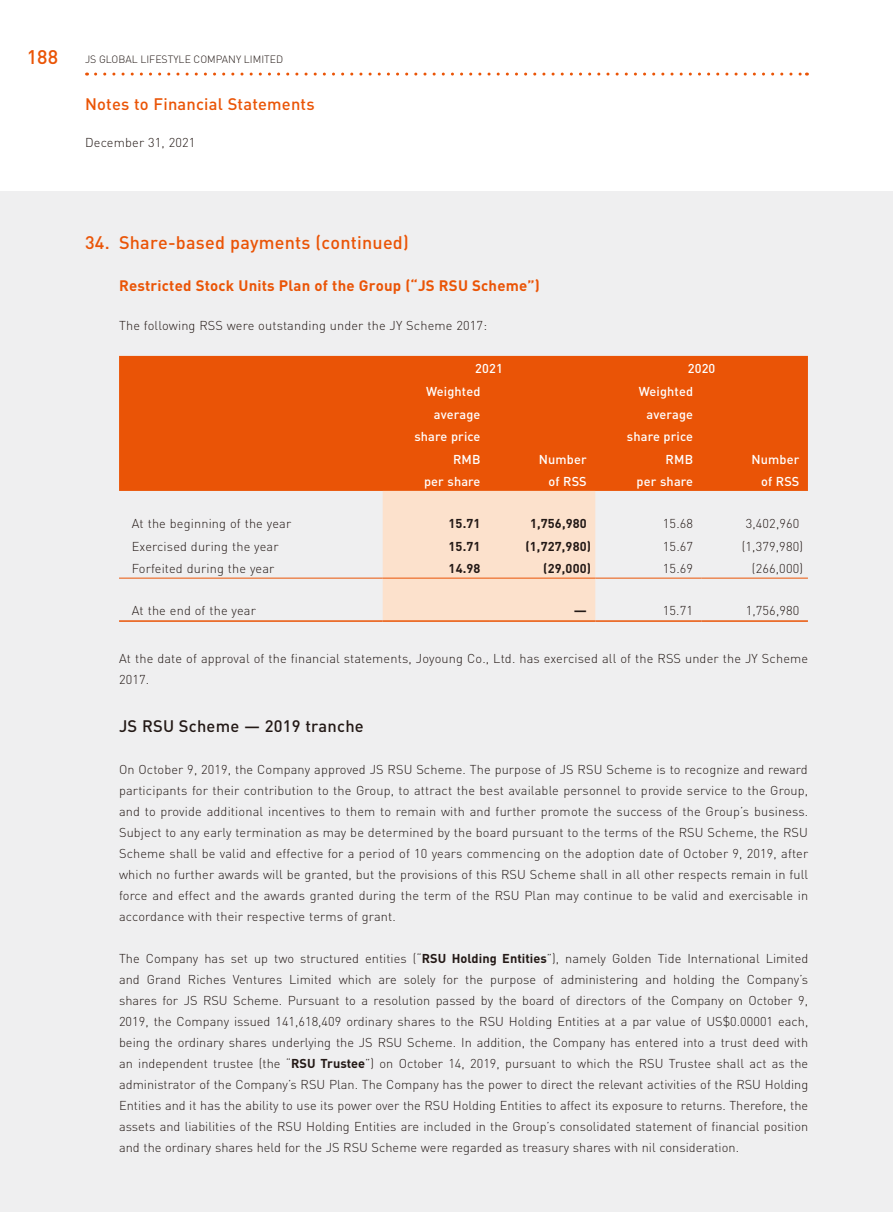
<style>
.page{position:relative;width:893px;height:1212px;background:#fff}
.page>*{position:absolute;margin:0;border:0;box-sizing:border-box;transform-origin:0 0}
.t1{font:500 19.5px "DIN";color:#ea5406}
.t2{font:500 18px "DIN";letter-spacing:.01em;color:#ea5406}
.t3{font:500 16.5px "DIN";letter-spacing:.01em;color:#ea5406}
.t4{font:500 16.5px "DIN";letter-spacing:.01em;color:#231916}
.t5{font:700 15px "DIN";letter-spacing:.01em;color:#ea5406}
.t6{font:300 12.75px/21px "DIN";letter-spacing:.015em;color:#231916;text-align:justify}
.t7{font:500 12.75px/22.5px "DIN";letter-spacing:.01em;color:#fff;text-align:right}
.t8{font:700 12.75px "DIN";letter-spacing:.01em;color:#231916}
.t9{font:300 10.5px "DIN";color:#231916}
.s1{font-weight:700}
</style>
<div class="page">
<div style="left:0;top:191px;width:893px;height:1021px;background:#efeff0"></div>
<svg style="left:96px;top:73px;width:711px;height:3px"></svg>
<div style="left:119px;top:356px;width:689px;height:135px;background:#ea5406"></div>
<div style="left:383px;top:491px;width:212px;height:129px;background:#fce1cc"></div>
<hr style="left:119px;top:578px;width:264px;height:1px;background:#ea5406">
<hr style="left:383px;top:578px;width:106px;height:1px;background:#ea5406">
<hr style="left:489px;top:578px;width:106px;height:1px;background:#ea5406">
<hr style="left:595px;top:578px;width:107px;height:1px;background:#ea5406">
<hr style="left:702px;top:578px;width:106px;height:1px;background:#ea5406">
<hr style="left:119px;top:620px;width:264px;height:2px;background:#ea5406">
<hr style="left:383px;top:620px;width:106px;height:2px;background:#ea5406">
<hr style="left:489px;top:620px;width:106px;height:2px;background:#ea5406">
<hr style="left:595px;top:620px;width:107px;height:2px;background:#ea5406">
<hr style="left:702px;top:620px;width:106px;height:2px;background:#ea5406">
<h1 class="t1" style="left:27px;top:45px;width:33px">188</h1>
<p class="t9" style="left:85px;top:53px;width:200px">JS GLOBAL LIFESTYLE COMPANY LIMITED</p>
<p class="t3" style="left:85px;top:93px;width:231px">Notes to Financial Statements</p>
<p class="t6" style="left:85px;top:132px;width:112px">December 31, 2021</p>
<h2 class="t2" style="left:85px;top:231px;width:325px">34. Share-based payments (continued)</h2>
<p class="t5" style="left:119px;top:276px;width:422px">Restricted Stock Units Plan of the Group (“JS RSU Scheme”)</p>
<p class="t6" style="left:119px;top:315px;width:369px">The following RSS were outstanding under the JY Scheme 2017:</p>
<p class="t7" style="left:475px;top:357px;width:29px">2021</p>
<p class="t7" style="left:688px;top:357px;width:29px">2020</p>
<p class="t7" style="left:414px;top:380px;width:68px">Weighted average share price<br>RMB<br>per share</p>
<p class="t7" style="left:627px;top:380px;width:68px">Weighted average share price<br>RMB<br>per share</p>
<p class="t7" style="left:539px;top:447px;width:49px">Number of RSS</p>
<p class="t7" style="left:751px;top:447px;width:49px">Number of RSS</p>
<p class="t6" style="left:132px;top:513px;width:161px">At the beginning of the year</p>
<p class="t8" style="left:449px;top:515px;width:33px">15.71</p>
<p class="t8" style="left:530px;top:515px;width:58px">1,756,980</p>
<p class="t6" style="left:663px;top:513px;width:32px">15.68</p>
<p class="t6" style="left:746px;top:513px;width:55px">3,402,960</p>
<p class="t6" style="left:132px;top:535px;width:148px">Exercised during the year</p>
<p class="t8" style="left:449px;top:538px;width:33px">15.71</p>
<p class="t8" style="left:525px;top:538px;width:67px">(1,727,980)</p>
<p class="t6" style="left:663px;top:535px;width:32px">15.67</p>
<p class="t6" style="left:742px;top:535px;width:63px">(1,379,980)</p>
<p class="t6" style="left:132px;top:558px;width:144px">Forfeited during the year</p>
<p class="t8" style="left:449px;top:560px;width:33px">14.98</p>
<p class="t8" style="left:543px;top:560px;width:49px">(29,000)</p>
<p class="t6" style="left:663px;top:558px;width:32px">15.69</p>
<p class="t6" style="left:752px;top:558px;width:53px">(266,000)</p>
<p class="t6" style="left:132px;top:600px;width:126px">At the end of the year</p>
<p class="t8" style="left:574px;top:602px;width:15px">—</p>
<p class="t6" style="left:663px;top:600px;width:32px">15.71</p>
<p class="t6" style="left:746px;top:600px;width:55px">1,756,980</p>
<p class="t6" style="left:119px;top:648px;width:691px">At the date of approval of the financial statements, Joyoung Co., Ltd. has exercised all of the RSS under the JY Scheme<br>2017.</p>
<p class="t4" style="left:119px;top:715px;width:246px">JS RSU Scheme — 2019 tranche</p>
<p class="t6" style="left:119px;top:759px;width:691px">On October 9, 2019, the Company approved JS RSU Scheme. The purpose of JS RSU Scheme is to recognize and reward participants for their contribution to the Group, to attract the best available personnel to provide service to the Group, and to provide additional incentives to them to remain with and further promote the success of the Group’s business.<br>Subject to any early termination as may be determined by the board pursuant to the terms of the RSU Scheme, the RSU Scheme shall be valid and effective for a period of 10 years commencing on the adoption date of October 9, 2019, after which no further awards will be granted, but the provisions of this RSU Scheme shall in all other respects remain in full force and effect and the awards granted during the term of the RSU Plan may continue to be valid and exercisable in accordance with their respective terms of grant.</p>
<p class="t6" style="left:119px;top:948px;width:691px">The Company has set up two structured entities (“<span class="s1">RSU Holding Entities</span>”), namely Golden Tide International Limited and Grand Riches Ventures Limited which are solely for the purpose of administering and holding the Company’s shares for JS RSU Scheme. Pursuant to a resolution passed by the board of directors of the Company on October 9, 2019, the Company issued 141,618,409 ordinary shares to the RSU Holding Entities at a par value of US$0.00001 each, being the ordinary shares underlying the JS RSU Scheme. In addition, the Company has entered into a trust deed with an independent trustee (the “<span class="s1">RSU Trustee</span>”) on October 14, 2019, pursuant to which the RSU Trustee shall act as the administrator of the Company’s RSU Plan. The Company has the power to direct the relevant activities of the RSU Holding Entities and it has the ability to use its power over the RSU Holding Entities to affect its exposure to returns. Therefore, the assets and liabilities of the RSU Holding Entities are included in the Group’s consolidated statement of financial position and the ordinary shares held for the JS RSU Scheme were regarded as treasury shares with nil consideration.</p>
</div>
